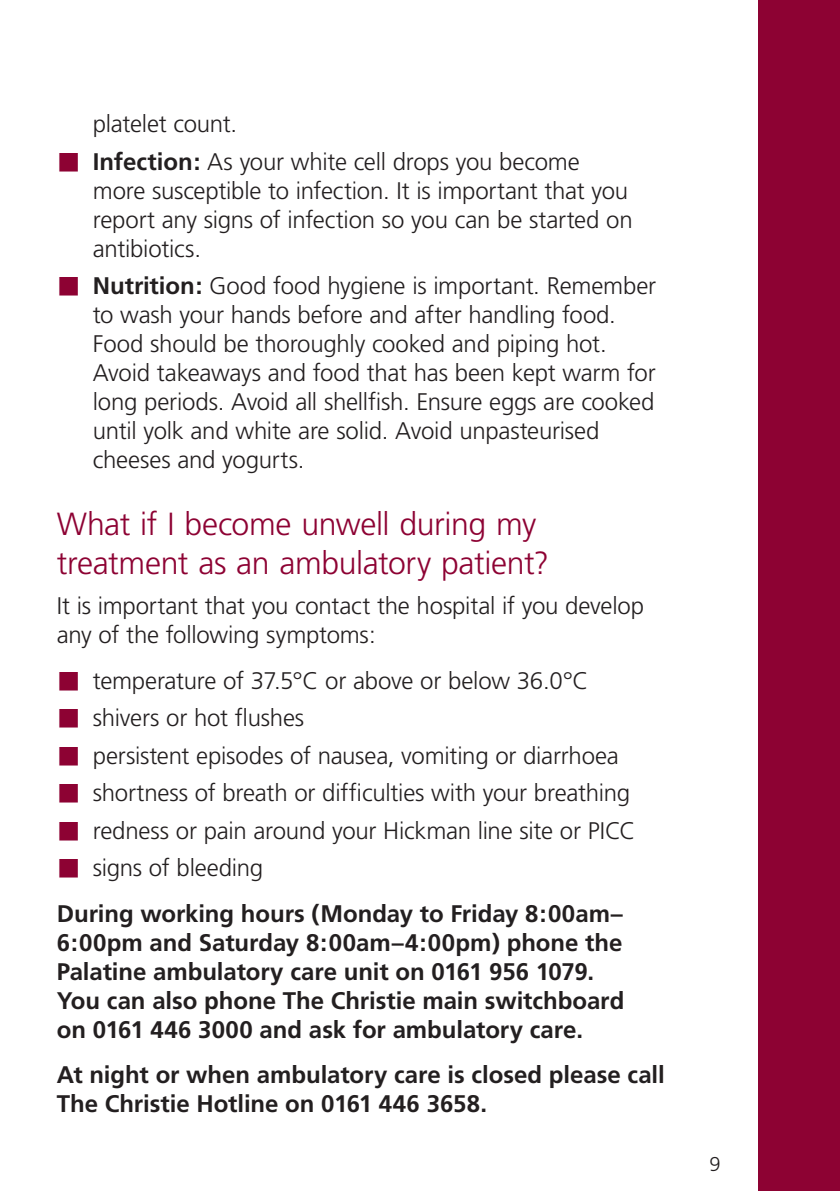
<style>
.page{position:relative;width:840px;height:1191px;background:#fff}
.page>*{position:absolute;margin:0;border:0;box-sizing:border-box;transform-origin:0 0}
.HEADING{font:300 32px/38.6px "Frutiger";letter-spacing:-.015em;color:#8d0233}
.BODY{font:300 24px/29px "Frutiger";letter-spacing:-.01em;color:#231f20}
.BODY-2{font:700 24px/28.8px "Frutiger";letter-spacing:-.005em;color:#231f20}
.t1{font:300 20px "Frutiger";color:#231f20}
.s1{font-weight:700}
</style>
<div class="page">
<div style="left:758px;top:0;width:81px;height:1191px;background:#8d0233"></div>
<p class="BODY" style="left:93px;top:109px;width:141px">platelet count.</p>
<p class="BODY" style="left:93px;top:147px;width:541px"><span class="s1">Infection:</span> As your white cell drops you become more susceptible to infection. It is important that you report any signs of infection so you can be started on antibiotics.</p>
<p class="BODY" style="left:93px;top:271px;width:564px"><span class="s1">Nutrition:</span> Good food hygiene is important. Remember to wash your hands before and after handling food.<br>Food should be thoroughly cooked and piping hot.<br>Avoid takeaways and food that has been kept warm for long periods. Avoid all shellfish. Ensure eggs are cooked until yolk and white are solid. Avoid unpasteurised cheeses and yogurts.</p>
<p class="HEADING" style="left:57px;top:505px;width:493px">What if I become unwell during my treatment as an ambulatory patient?</p>
<p class="BODY" style="left:57px;top:591px;width:588px">It is important that you contact the hospital if you develop any of the following symptoms:</p>
<p class="BODY" style="left:93px;top:666px;width:497px">temperature of 37. 5°C or above or below 36. 0°C</p>
<p class="BODY" style="left:93px;top:703px;width:213px">shivers or hot flushes</p>
<p class="BODY" style="left:93px;top:741px;width:527px">persistent episodes of nausea, vomiting or diarrhoea</p>
<p class="BODY" style="left:93px;top:778px;width:538px">shortness of breath or difficulties with your breathing</p>
<p class="BODY" style="left:93px;top:816px;width:544px">redness or pain around your Hickman line site or PICC</p>
<p class="BODY" style="left:93px;top:853px;width:172px">signs of bleeding</p>
<p class="BODY-2" style="left:57px;top:899px;width:569px">During working hours (Monday to Friday 8:00am– 6:00pm and Saturday 8:00am–4:00pm) phone the Palatine ambulatory care unit on 0161 956 1079.<br>You can also phone The Christie main switchboard on 0161 446 3000 and ask for ambulatory care.</p>
<p class="BODY-2" style="left:57px;top:1060px;width:609px">At night or when ambulatory care is closed please call<br>The Christie Hotline on 0161 446 3658.</p>
<p class="t1" style="left:709px;top:1152px;width:13px">9</p>
</div>
